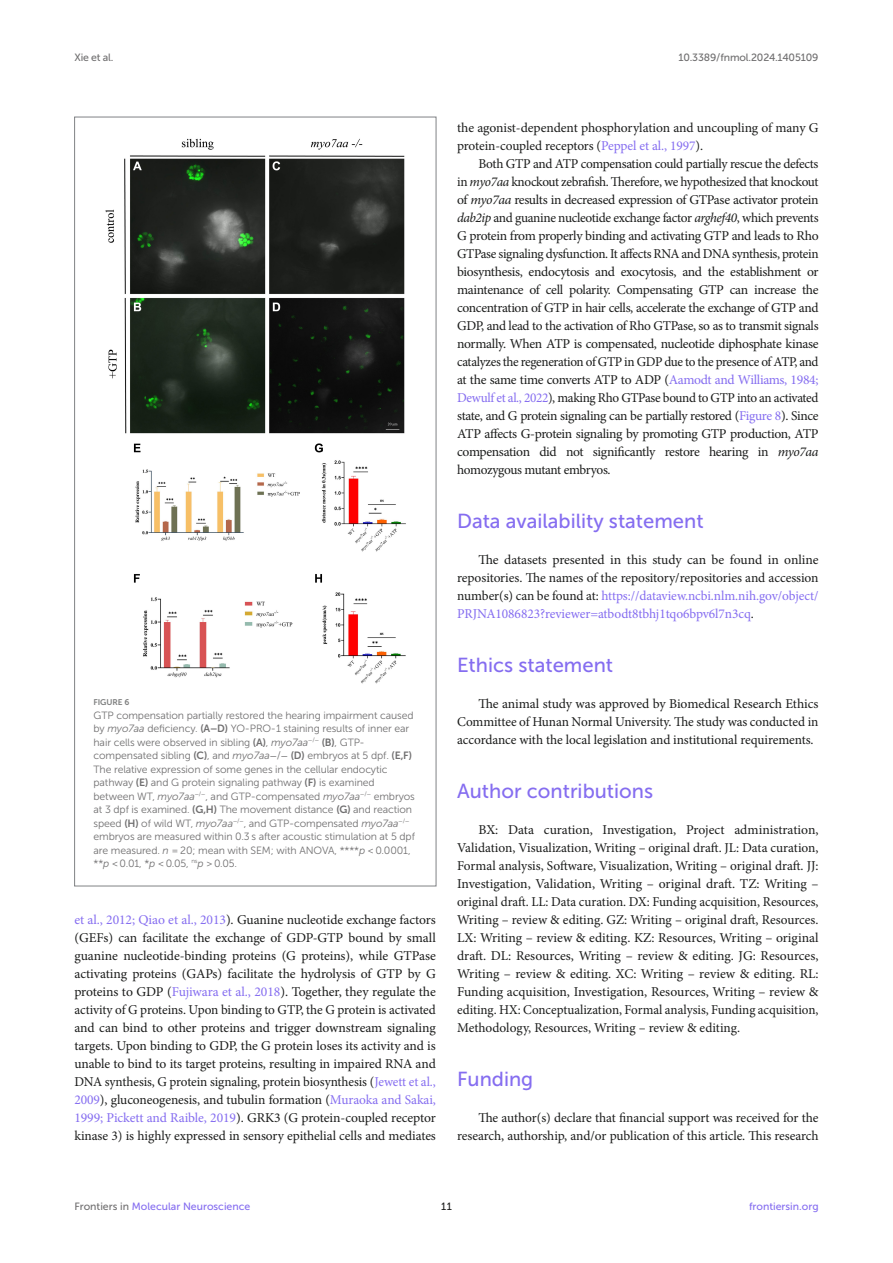
<style>
.page{position:relative;width:893px;height:1263px;background:#fff}
.page>*{position:absolute;margin:0;border:0;box-sizing:border-box;transform-origin:0 0}
.HEAD_1{font:20.25px "Museo Sans 500";color:#856df0}
.TEXT{font:13.5px/18px "Minion Pro";letter-spacing:-.01em;color:#1b1c1b;text-align:justify}
.TEXT_FLUSH{font:13.5px/18px "Minion Pro";letter-spacing:-.005em;color:#1b1c1b;text-align:justify}
.FIG_LEG{font:10.5px/13.5px "Museo Sans 300";letter-spacing:-.01em;color:#706f70}
.t1{font:10.5px "Museo Sans 500";color:#856df0}
.t2{font:10.5px "Museo Sans 500";letter-spacing:-.015em;color:#706f70}
.t3{font:10.5px "Museo Sans 500";color:#1b1c1b}
.FIG_HD{font:8.25px "Museo Sans 700";letter-spacing:-.01em;color:#7e7f7f}
.s1{font-style:italic}
.s2{font-family:"Museo Sans 700"}
.s3{font-family:"STIX General"}
.s4{color:#856df0}
.s5{color:#706f70}
</style>
<div class="page">
<img style="left:105px;top:138px;width:301px;height:546px">
<p class="t2" style="left:74px;top:51px;width:41px">Xie et al.</p>
<p class="t2" style="left:678px;top:51px;width:142px">10.3389/fnmol.2024.1405109</p>
<p class="FIG_HD" style="left:94px;top:698px;width:37px">FIGURE 6</p>
<p class="FIG_LEG" style="left:94px;top:708px;width:323px">GTP compensation partially restored the hearing impairment caused by <span class="s1">myo7aa</span> deficiency. <span class="s2">(A–D)</span> YO-PRO-1 staining results of inner ear hair cells were observed in sibling <span class="s2">(A)</span>, <span class="s1">myo7aa</span><sup>−</sup><sup>/</sup><sup>−</sup> <span class="s2">(B)</span>, GTP&shy;compensated sibling <span class="s2">(C)</span>, and <span class="s1">myo7aa</span><span class="s3">−</span>/<span class="s3">−</span> <span class="s2">(D)</span> embryos at 5 dpf. <span class="s2">(E,F)<br></span>The relative expression of some genes in the cellular endocytic pathway <span class="s2">(E)</span> and G protein signaling pathway <span class="s2">(F)</span> is examined between WT, <span class="s1">myo7aa</span><sup>−</sup><sup>/</sup><sup>−</sup>, and GTP-compensated <span class="s1">myo7aa</span><sup>−</sup><sup>/</sup><sup>−</sup> embryos at 3 dpf is examined. <span class="s2">(G,H)</span> The movement distance <span class="s2">(G)</span> and reaction speed <span class="s2">(H)</span> of wild WT, <span class="s1">myo7aa</span><sup>−</sup><sup>/</sup><sup>−</sup>, and GTP-compensated <span class="s1">myo7aa</span><sup>−</sup><sup>/</sup><sup>− </sup>embryos are measured within 0.3 s after acoustic stimulation at 5 dpf are measured. <span class="s1">n</span> = 20; mean with SEM; with ANOVA, ****<span class="s1">p</span> &lt; 0.0001, **<span class="s1">p</span> &lt; 0.01, *<span class="s1">p</span> &lt; 0.05, <sup>ns</sup><span class="s1">p</span> &gt; 0.05.</p>
<p class="TEXT" style="left:74px;top:911px;width:363px"><span class="s4">et al., 2012; Qiao et al., 2013</span>). Guanine nucleotide exchange factors (GEFs) can facilitate the exchange of GDP-GTP bound by small guanine nucleotide-binding proteins (G proteins), while GTPase activating proteins (GAPs) facilitate the hydrolysis of GTP by G proteins to GDP (<span class="s4">Fujiwara et al., 2018</span>). Together, they regulate the activity of G proteins. Upon binding to GTP, the G protein is activated and can bind to other proteins and trigger downstream signaling targets. Upon binding to GDP, the G protein loses its activity and is unable to bind to its target proteins, resulting in impaired RNA and DNA synthesis, G protein signaling, protein biosynthesis (<span class="s4">Jewett et al., 2009</span>), gluconeogenesis, and tubulin formation (<span class="s4">Muraoka and Sakai, 1999; Pickett and Raible, 2019</span>). GRK3 (G protein-coupled receptor kinase 3) is highly expressed in sensory epithelial cells and mediates</p>
<p class="TEXT" style="left:457px;top:119px;width:363px">the agonist-dependent phosphorylation and uncoupling of many G protein-coupled receptors (<span class="s4">Peppel et al., 1997</span>).</p>
<p class="TEXT" style="left:457px;top:155px;width:363px;text-indent:21px">Both GTP and ATP compensation could partially rescue the defects in <span class="s1">myo7aa</span> knockout zebrafish. Therefore, we hypothesized that knockout of <span class="s1">myo7aa</span> results in decreased expression of GTPase activator protein <span class="s1">dab2ip</span> and guanine nucleotide exchange factor <span class="s1">arghef40</span>, which prevents G protein from properly binding and activating GTP and leads to Rho GTPase signaling dysfunction. It affects RNA and DNA synthesis, protein biosynthesis, endocytosis and exocytosis, and the establishment or maintenance of cell polarity. Compensating GTP can increase the concentration of GTP in hair cells, accelerate the exchange of GTP and GDP, and lead to the activation of Rho GTPase, so as to transmit signals normally. When ATP is compensated, nucleotide diphosphate kinase catalyzes the regeneration of GTP in GDP due to the presence of ATP, and at the same time converts ATP to ADP (<span class="s4">Aamodt and Williams, 1984; Dewulf et al., 2022</span>), making Rho GTPase bound to GTP into an activated state, and G protein signaling can be partially restored (<span class="s4">Figure 8</span>). Since ATP affects G-protein signaling by promoting GTP production, ATP compensation did not significantly restore hearing in <span class="s1">myo7aa </span>homozygous mutant embryos.</p>
<p class="HEAD_1" style="left:457px;top:510px;width:248px">Data availability statement</p>
<p class="TEXT_FLUSH" style="left:457px;top:551px;width:363px;text-indent:21px">The datasets presented in this study can be found in online repositories. The names of the repository/repositories and accession number(s) can be found at: <span class="s4">https://dataview.ncbi.nlm.nih.gov/object/ PRJNA1086823?reviewer=atbodt8tbhj1tqo6bpv6l7n3cq</span>.</p>
<p class="HEAD_1" style="left:457px;top:654px;width:158px">Ethics statement</p>
<p class="TEXT_FLUSH" style="left:457px;top:695px;width:363px;text-indent:21px">The animal study was approved by Biomedical Research Ethics Committee of Hunan Normal University. The study was conducted in accordance with the local legislation and institutional requirements.</p>
<p class="HEAD_1" style="left:457px;top:780px;width:197px">Author contributions</p>
<p class="TEXT_FLUSH" style="left:457px;top:821px;width:363px;text-indent:21px">BX: Data curation, Investigation, Project administration, Validation, Visualization, Writing – original draft. JL: Data curation, Formal analysis, Software, Visualization, Writing – original draft. JJ:<br>Investigation, Validation, Writing – original draft. TZ: Writing – original draft. LL: Data curation. DX: Funding acquisition, Resources, Writing – review &amp; editing. GZ: Writing – original draft, Resources.<br>LX: Writing – review &amp; editing. KZ: Resources, Writing – original draft. DL: Resources, Writing – review &amp; editing. JG: Resources, Writing – review &amp; editing. XC: Writing – review &amp; editing. RL:<br>Funding acquisition, Investigation, Resources, Writing – review &amp; editing. HX: Conceptualization, Formal analysis, Funding acquisition, Methodology, Resources, Writing – review &amp; editing.</p>
<p class="HEAD_1" style="left:457px;top:1068px;width:78px">Funding</p>
<p class="TEXT_FLUSH" style="left:457px;top:1109px;width:363px;text-align:right">The author(s) declare that financial support was received for the research, authorship, and/or publication of this article. This research</p>
<p class="t1" style="left:74px;top:1200px;width:177px"><span class="s5">Frontiers in</span> Molecular Neuroscience</p>
<p class="t3" style="left:441px;top:1200px;width:12px">11</p>
<p class="t1" style="left:749px;top:1200px;width:71px">frontiersin.org</p>
</div>
